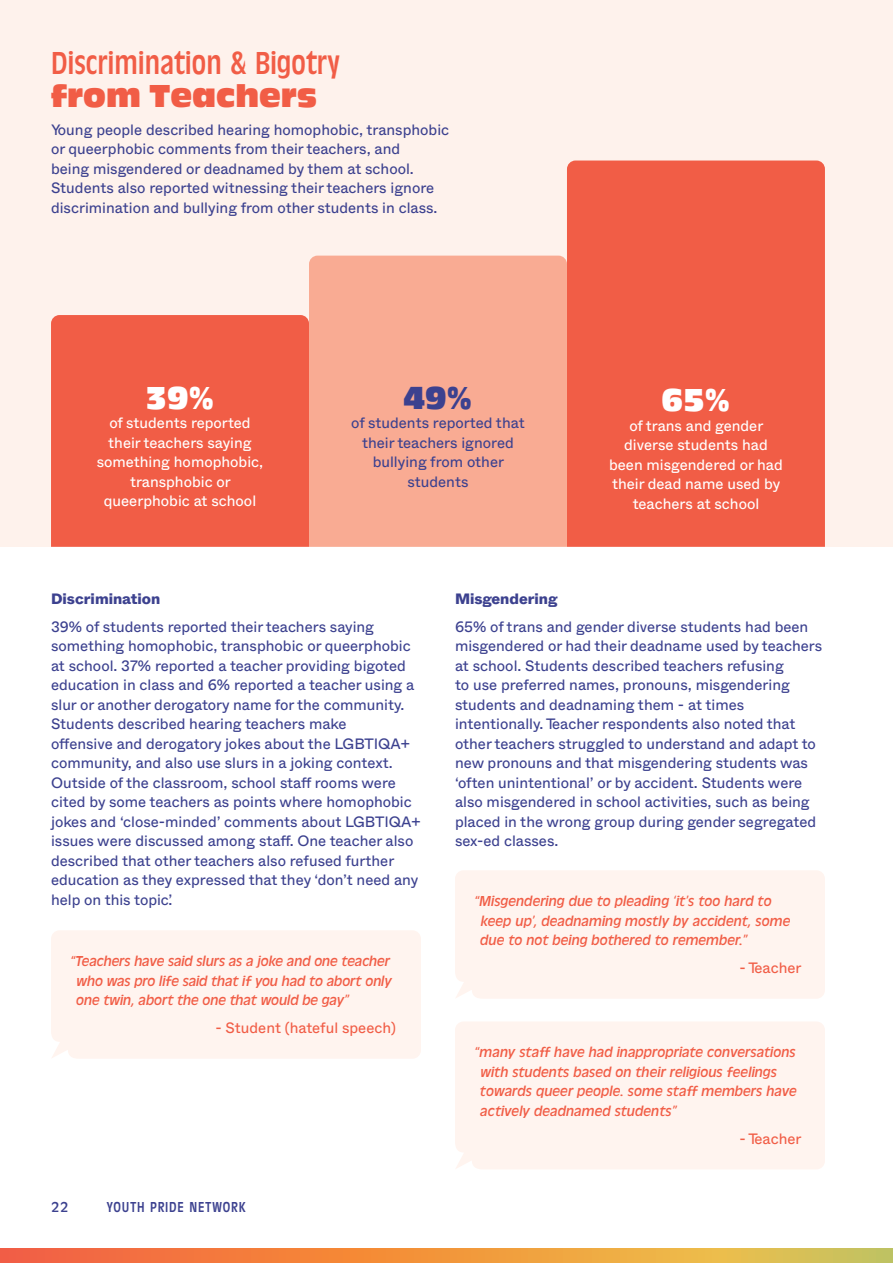
<style>
.page{position:relative;width:893px;height:1263px;background:#fff}
.page>*{position:absolute;margin:0;border:0;box-sizing:border-box;transform-origin:0 0}
.t1{font:33px "Antique Oli Com";color:#f15d46}
.t2{font:33px "Antique Oli Com";color:#fff}
.t3{font:33px "Antique Oli Con";color:#f15d46}
.t4{font:33px "Antique Oli Com";color:#3c418f}
.t5{font:15px/19.5px "Whyte";color:#3c418f}
.t6{font:italic 15px/19.5px "Antique Oli";letter-spacing:.01em;color:#f15d46}
.t7{font:15px/19.5px "Whyte";color:#fff;text-align:center}
.t8{font:15px "Whyte";color:#f15d46}
.t9{font:800 15px "Whyte";color:#3c418f}
.t10{font:15px "Antique Oli";color:#3c418f}
</style>
<div class="page">
<div style="left:0;top:0;width:893px;height:547px;background:#fef2ec"></div>
<div style="left:51px;top:930px;width:370px;height:129px;background:#fff4ef"></div>
<div style="left:455px;top:870px;width:370px;height:129px;background:#fff4ef"></div>
<div style="left:455px;top:1022px;width:370px;height:147px;background:#fff4ef"></div>
<div style="left:51px;top:315px;width:258px;height:232px;background:#f15d46"></div>
<div style="left:567px;top:161px;width:258px;height:386px;background:#f15d46"></div>
<div style="left:309px;top:256px;width:258px;height:291px;background:#f9ab93"></div>
<svg style="left:0;top:1248px;width:893px;height:15px;background:#ec9543"></svg>
<h1 class="t3" style="left:74px;top:45px;width:149px">▲ ■▼□■</h1>
<h1 class="t1" style="left:51px;top:77px;width:267px">from Teachers</h1>
<p class="t5" style="left:51px;top:119px;width:400px">Young people described hearing homophobic, transphobic or queerphobic comments from their teachers, and<br>being misgendered or deadnamed by them at school.<br>Students also reported witnessing their teachers ignore discrimination and bullying from other students in class.</p>
<h1 class="t2" style="left:146px;top:379px;width:70px">39%</h1>
<p class="t7" style="left:97px;top:412px;width:168px">of students reported their teachers saying something homophobic, transphobic or queerphobic at school</p>
<h1 class="t4" style="left:404px;top:379px;width:70px">49%</h1>
<p class="t5" style="left:351px;top:412px;width:175px;text-align:center">of students reported that their teachers ignored bullying from other students</p>
<h1 class="t2" style="left:661px;top:382px;width:70px">65%</h1>
<p class="t7" style="left:609px;top:415px;width:175px">of trans and gender diverse students had been misgendered or had their dead name used by teachers at school</p>
<p class="t9" style="left:51px;top:587px;width:111px">Discrimination</p>
<p class="t5" style="left:51px;top:616px;width:371px">39% of students reported their teachers saying something homophobic, transphobic or queerphobic at school. 37% reported a teacher providing bigoted education in class and 6% reported a teacher using a slur or another derogatory name for the community.<br>Students described hearing teachers make<br>offensive and derogatory jokes about the LGBTIQA+ community, and also use slurs in a joking context.<br>Outside of the classroom, school staff rooms were cited by some teachers as points where homophobic jokes and ‘close-minded’ comments about LGBTIQA+ issues were discussed among staff. One teacher also described that other teachers also refused further education as they expressed that they ‘don’t need any help on this topic’.</p>
<p class="t6" style="left:76px;top:952px;width:317px;text-indent:-6px">“Teachers have said slurs as a joke and one teacher who was pro life said that if you had to abort only one twin, abort the one that would be gay”</p>
<p class="t8" style="left:215px;top:1016px;width:182px">- Student (hateful speech)</p>
<p class="t10" style="left:51px;top:1199px;width:19px">22</p>
<p class="t9" style="left:455px;top:587px;width:104px">Misgendering</p>
<p class="t5" style="left:455px;top:616px;width:369px">65% of trans and gender diverse students had been misgendered or had their deadname used by teachers at school. Students described teachers refusing<br>to use preferred names, pronouns, misgendering students and deadnaming them - at times intentionally. Teacher respondents also noted that other teachers struggled to understand and adapt to new pronouns and that misgendering students was ‘often unintentional’ or by accident. Students were also misgendered in school activities, such as being placed in the wrong group during gender segregated sex-ed classes.</p>
<p class="t6" style="left:480px;top:892px;width:311px;text-indent:-6px">“Misgendering due to pleading ‘it’s too hard to keep up’, deadnaming mostly by accident, some due to not being bothered to remember.”</p>
<p class="t8" style="left:739px;top:956px;width:64px">- Teacher</p>
<p class="t6" style="left:480px;top:1043px;width:318px;text-indent:-5px">“many staff have had inappropriate conversations with students based on their religious feelings towards queer people. some staff members have actively deadnamed students”</p>
<p class="t8" style="left:739px;top:1127px;width:64px">- Teacher</p>
</div>
